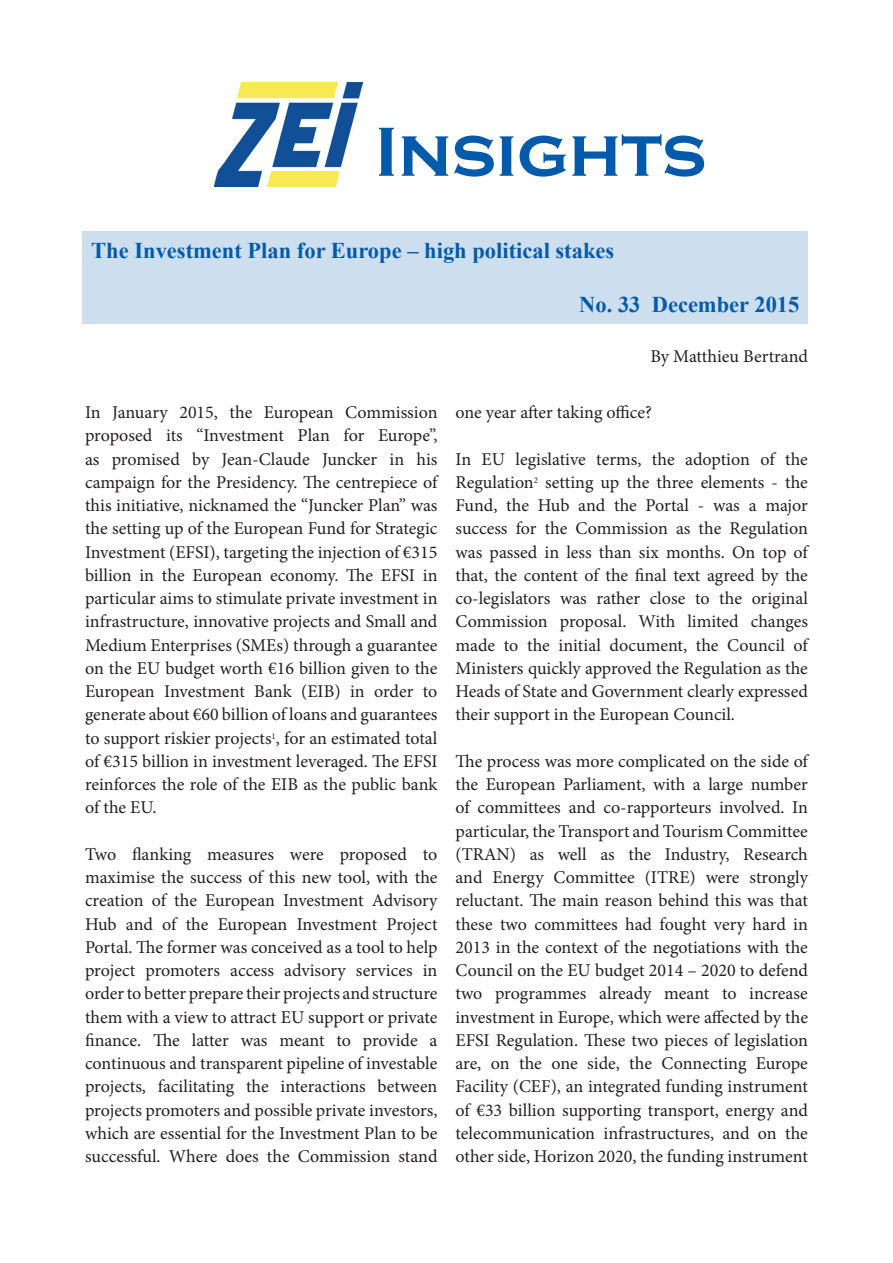
<style>
.page{position:relative;width:893px;height:1263px;background:#fff}
.page>*{position:absolute;margin:0;border:0;box-sizing:border-box;transform-origin:0 0}
.Titel{font:700 72px "Copperplate Gothic";color:#015aaa}
.t1{font:700 22.5px "Times New Roman";color:#015aaa}
.t2{font:18px/23.2px "Minion Pro";color:#231f20;text-align:justify}
</style>
<div class="page">
<div style="left:83px;top:231px;width:725px;height:92px;background:#cddeee"></div>
<img style="left:215px;top:82px;width:148px;height:105px">
<p class="Titel" style="left:375px;top:112px;width:333px">Insights</p>
<p class="t1" style="left:91px;top:235px;width:524px">The Investment Plan for Europe – high political stakes</p>
<p class="t1" style="left:579px;top:289px;width:222px">No. 33 December 2015</p>
<p class="t2" style="left:85px;top:401px;width:354px">In January 2015, the European Commission proposed its “Investment Plan for Europe”, as promised by Jean-Claude Juncker in his campaign for the Presidency. The centrepiece of this initiative, nicknamed the “Juncker Plan” was the setting up of the European Fund for Strategic Investment (EFSI), targeting the injection of €315 billion in the European economy. The EFSI in particular aims to stimulate private investment in infrastructure, innovative projects and Small and Medium Enterprises (SMEs) through a guarantee on the EU budget worth €16 billion given to the European Investment Bank (EIB) in order to generate about €60 billion of loans and guarantees to support riskier projects<sup>1</sup>, for an estimated total of €315 billion in investment leveraged. The EFSI reinforces the role of the EIB as the public bank of the EU.</p>
<p class="t2" style="left:85px;top:843px;width:354px">Two flanking measures were proposed to maximise the success of this new tool, with the creation of the European Investment Advisory Hub and of the European Investment Project Portal. The former was conceived as a tool to help project promoters access advisory services in order to better prepare their projects and structure them with a view to attract EU support or private finance. The latter was meant to provide a continuous and transparent pipeline of investable projects, facilitating the interactions between projects promoters and possible private investors, which are essential for the Investment Plan to be successful. Where does the Commission stand</p>
<p class="t2" style="left:650px;top:344px;width:159px">By Matthieu Bertrand</p>
<p class="t2" style="left:455px;top:401px;width:198px">one year after taking office?</p>
<p class="t2" style="left:455px;top:447px;width:354px">In EU legislative terms, the adoption of the Regulation<sup>2</sup> setting up the three elements - the Fund, the Hub and the Portal - was a major success for the Commission as the Regulation was passed in less than six months. On top of that, the content of the final text agreed by the co-legislators was rather close to the original Commission proposal. With limited changes made to the initial document, the Council of Ministers quickly approved the Regulation as the Heads of State and Government clearly expressed their support in the European Council.</p>
<p class="t2" style="left:455px;top:750px;width:354px">The process was more complicated on the side of the European Parliament, with a large number of committees and co-rapporteurs involved. In particular, the Transport and Tourism Committee (TRAN) as well as the Industry, Research and Energy Committee (ITRE) were strongly reluctant. The main reason behind this was that these two committees had fought very hard in 2013 in the context of the negotiations with the Council on the EU budget 2014 – 2020 to defend two programmes already meant to increase investment in Europe, which were affected by the EFSI Regulation. These two pieces of legislation are, on the one side, the Connecting Europe Facility (CEF), an integrated funding instrument of €33 billion supporting transport, energy and telecommunication infrastructures, and on the other side, Horizon 2020, the funding instrument</p>
</div>
